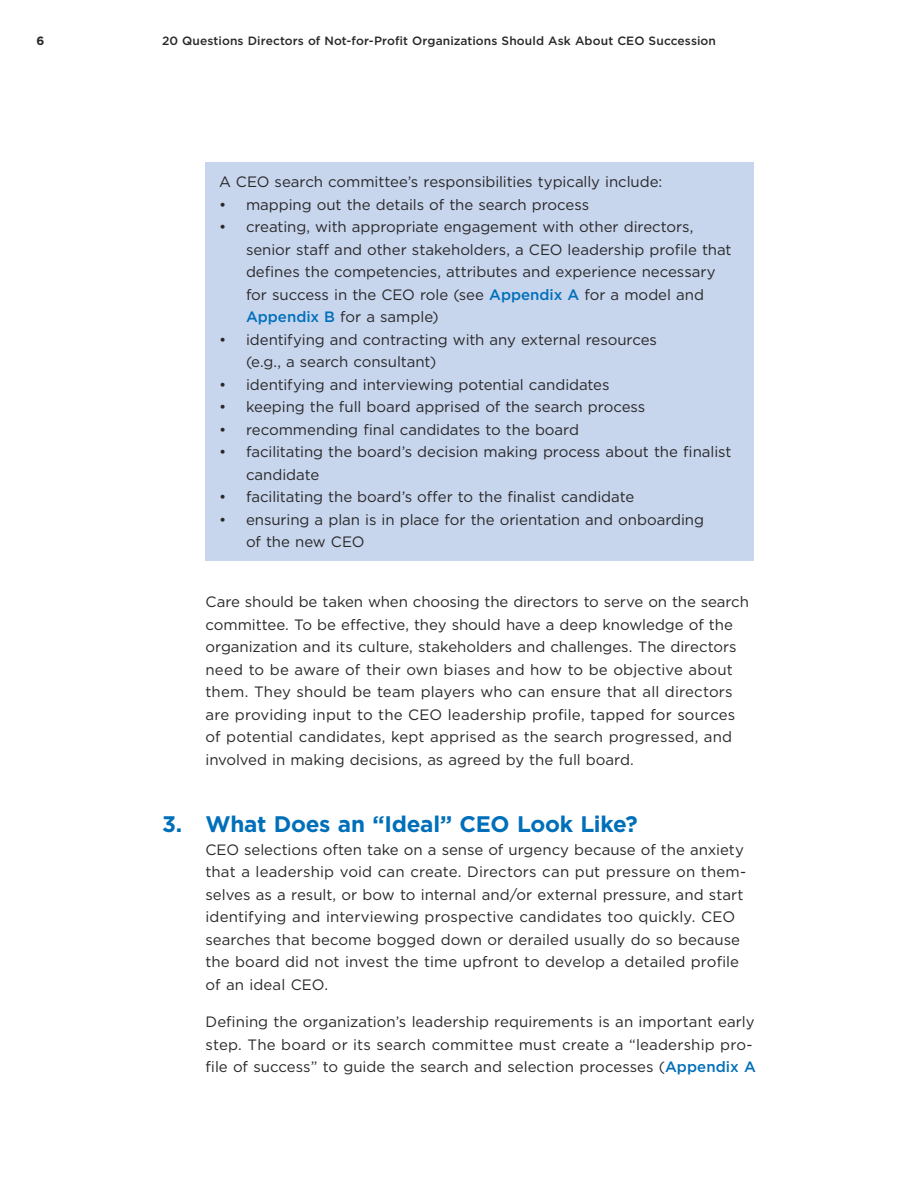
<style>
.page{position:relative;width:918px;height:1188px;background:#fff}
.page>*{position:absolute;margin:0;border:0;box-sizing:border-box;transform-origin:0 0}
.t1{font:700 22.5px "Gotham";letter-spacing:-.015em;color:#006fba}
.t2{font:15px/22.5px "Gotham";color:#292829}
.t3{font:500 12px "Gotham";letter-spacing:.005em;color:#292829}
.t4{font:700 12px "Gotham";color:#292829}
.s1{font-weight:500;color:#006fba}
</style>
<div class="page">
<div style="left:206px;top:162px;width:548px;height:399px;background:#c7d5ed"></div>
<p class="t4" style="left:37px;top:33px;width:9px">6</p>
<p class="t3" style="left:162px;top:33px;width:555px">20 Questions Directors of Not-for-Profit Organizations Should Ask About CEO Succession</p>
<p class="t2" style="left:219px;top:171px;width:445px">A CEO search committee’s responsibilities typically include:</p>
<p class="t2" style="left:219px;top:193px;width:372px">• mapping out the details of the search process</p>
<p class="t2" style="left:246px;top:216px;width:487px;text-indent:-27px">• creating, with appropriate engagement with other directors, senior staff and other stakeholders, a CEO leadership profile that defines the competencies, attributes and experience necessary for success in the CEO role (see <span class="s1">Appendix A</span> for a model and <span class="s1">Appendix B</span> for a sample)</p>
<p class="t2" style="left:246px;top:328px;width:413px;text-indent:-27px">• identifying and contracting with any external resources (e.g., a search consultant)</p>
<p class="t2" style="left:219px;top:373px;width:392px">• identifying and interviewing potential candidates</p>
<p class="t2" style="left:219px;top:396px;width:428px">• keeping the full board apprised of the search process</p>
<p class="t2" style="left:219px;top:418px;width:362px">• recommending final candidates to the board</p>
<p class="t2" style="left:246px;top:441px;width:487px;text-indent:-27px">• facilitating the board’s decision making process about the finalist candidate</p>
<p class="t2" style="left:219px;top:486px;width:417px">• facilitating the board’s offer to the finalist candidate</p>
<p class="t2" style="left:246px;top:508px;width:460px;text-indent:-27px">• ensuring a plan is in place for the orientation and onboarding of the new CEO</p>
<p class="t2" style="left:206px;top:591px;width:545px">Care should be taken when choosing the directors to serve on the search committee. To be effective, they should have a deep knowledge of the organization and its culture, stakeholders and challenges. The directors need to be aware of their own biases and how to be objective about them. They should be team players who can ensure that all directors are providing input to the CEO leadership profile, tapped for sources of potential candidates, kept apprised as the search progressed, and involved in making decisions, as agreed by the full board.</p>
<h1 class="t1" style="left:162px;top:810px;width:477px">3. What Does an “Ideal” CEO Look Like?</h1>
<p class="t2" style="left:206px;top:838px;width:542px">CEO selections often take on a sense of urgency because of the anxiety that a leadership void can create. Directors can put pressure on them&shy;selves as a result, or bow to internal and/or external pressure, and start identifying and interviewing prospective candidates too quickly. CEO searches that become bogged down or derailed usually do so because the board did not invest the time upfront to develop a detailed profile of an ideal CEO.</p>
<p class="t2" style="left:206px;top:1011px;width:552px">Defining the organization’s leadership requirements is an important early step. The board or its search committee must create a “leadership pro&shy;file of success” to guide the search and selection processes (<span class="s1">Appendix A</span></p>
</div>
